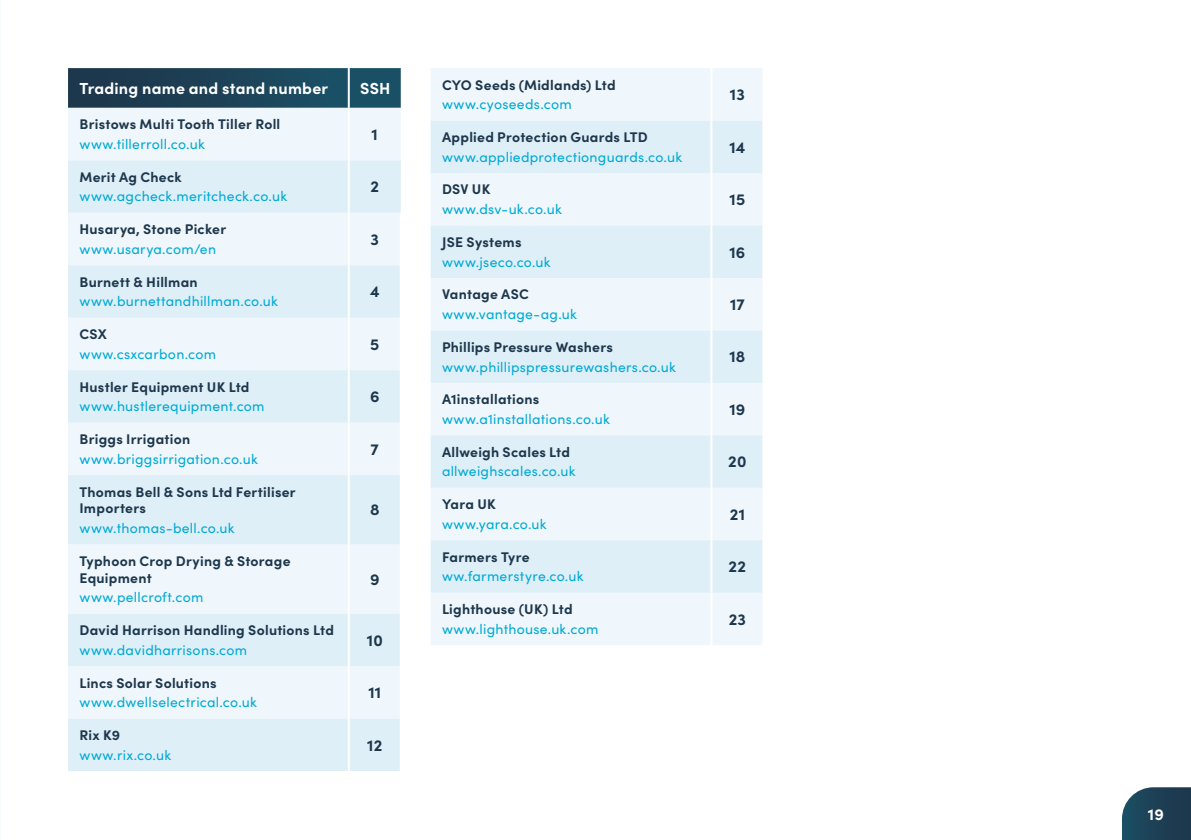
<style>
.page{position:relative;width:1191px;height:840px;background:#fff}
.page>*{position:absolute;margin:0;border:0;box-sizing:border-box;transform-origin:0 0}
.t1{font:700 16px "Sofia Pro";letter-spacing:.015em;color:#1d374c}
.t2{font:700 16px "Sofia Pro";letter-spacing:.015em;color:#fff}
.t3{font:14px "Sofia Pro";letter-spacing:.02em;color:#00aad5}
.t4{font:700 14px/16.8px "Sofia Pro";letter-spacing:.02em;color:#1d374c}
</style>
<div class="page">
<svg style="left:1122px;top:787px;width:69px;height:52px;background:#2b4d60"></svg>
<svg style="left:68px;top:68px;width:333px;height:40px;background:#1e465b"></svg>
<div style="left:68px;top:108px;width:333px;height:52px;background:#eff7fc"></div>
<svg style="left:68px;top:160px;width:333px;height:610px;fill:#dfeff8"></svg>
<hr style="left:348px;top:108px;width:2px;height:52px;background:#fff">
<hr style="left:348px;top:160px;width:2px;height:53px;background:#fff">
<hr style="left:348px;top:68px;width:2px;height:40px;background:#fff">
<hr style="left:400px;top:370px;width:2px;height:52px;background:#fff">
<hr style="left:400px;top:475px;width:2px;height:69px;background:#fff">
<hr style="left:400px;top:613px;width:2px;height:52px;background:#fff">
<hr style="left:400px;top:718px;width:2px;height:52px;background:#fff">
<hr style="left:348px;top:370px;width:2px;height:52px;background:#fff">
<hr style="left:348px;top:475px;width:2px;height:69px;background:#fff">
<hr style="left:348px;top:613px;width:2px;height:52px;background:#fff">
<hr style="left:348px;top:718px;width:2px;height:52px;background:#fff">
<hr style="left:348px;top:265px;width:2px;height:52px;background:#fff">
<hr style="left:400px;top:265px;width:2px;height:52px;background:#fff">
<hr style="left:348px;top:213px;width:2px;height:52px;background:#fff">
<hr style="left:400px;top:213px;width:2px;height:52px;background:#fff">
<hr style="left:348px;top:317px;width:2px;height:53px;background:#fff">
<hr style="left:400px;top:317px;width:2px;height:53px;background:#fff">
<hr style="left:348px;top:422px;width:2px;height:53px;background:#fff">
<hr style="left:400px;top:422px;width:2px;height:53px;background:#fff">
<hr style="left:348px;top:544px;width:2px;height:69px;background:#fff">
<hr style="left:400px;top:544px;width:2px;height:69px;background:#fff">
<hr style="left:348px;top:665px;width:2px;height:53px;background:#fff">
<hr style="left:400px;top:665px;width:2px;height:53px;background:#fff">
<div style="left:431px;top:68px;width:331px;height:576px;background:#eff7fc"></div>
<svg style="left:431px;top:120px;width:331px;height:472px;fill:#dfeff8"></svg>
<hr style="left:710px;top:278px;width:2px;height:52px;background:#fff">
<hr style="left:710px;top:120px;width:2px;height:53px;background:#fff">
<hr style="left:710px;top:225px;width:2px;height:53px;background:#fff">
<hr style="left:710px;top:68px;width:2px;height:52px;background:#fff">
<hr style="left:710px;top:173px;width:2px;height:52px;background:#fff">
<hr style="left:710px;top:330px;width:2px;height:52px;background:#fff">
<hr style="left:710px;top:382px;width:2px;height:53px;background:#fff">
<hr style="left:710px;top:435px;width:2px;height:52px;background:#fff">
<hr style="left:710px;top:487px;width:2px;height:53px;background:#fff">
<hr style="left:710px;top:540px;width:2px;height:52px;background:#fff">
<hr style="left:710px;top:592px;width:2px;height:52px;background:#fff">
<p class="t2" style="left:79px;top:76px;width:250px">Trading name and stand number</p>
<p class="t2" style="left:360px;top:76px;width:32px">SSH</p>
<p class="t4" style="left:79px;top:115px;width:202px">Bristows Multi Tooth Tiller Roll</p>
<p class="t3" style="left:79px;top:134px;width:127px">www.tillerroll.co.uk</p>
<p class="t1" style="left:372px;top:122px;width:8px">1</p>
<p class="t4" style="left:79px;top:167px;width:104px">Merit Ag Check</p>
<p class="t3" style="left:79px;top:186px;width:209px">www.agcheck.meritcheck.co.uk</p>
<p class="t4" style="left:79px;top:220px;width:148px">Husarya, Stone Picker</p>
<p class="t3" style="left:79px;top:238px;width:138px">www.usarya.com/en</p>
<p class="t4" style="left:79px;top:272px;width:120px">Burnett &amp; Hillman</p>
<p class="t3" style="left:79px;top:291px;width:200px">www.burnettandhillman.co.uk</p>
<p class="t4" style="left:79px;top:324px;width:29px">CSX</p>
<p class="t3" style="left:79px;top:343px;width:138px">www.csxcarbon.com</p>
<p class="t4" style="left:79px;top:377px;width:172px">Hustler Equipment UK Ltd</p>
<p class="t3" style="left:79px;top:396px;width:187px">www.hustlerequipment.com</p>
<p class="t4" style="left:79px;top:429px;width:112px">Briggs Irrigation</p>
<p class="t3" style="left:79px;top:448px;width:180px">www.briggsirrigation.co.uk</p>
<p class="t4" style="left:79px;top:482px;width:218px">Thomas Bell &amp; Sons Ltd Fertiliser<br>Importers</p>
<p class="t3" style="left:79px;top:517px;width:157px">www.thomas-bell.co.uk</p>
<p class="t4" style="left:79px;top:551px;width:213px">Typhoon Crop Drying &amp; Storage<br>Equipment</p>
<p class="t3" style="left:79px;top:587px;width:125px">www.pellcroft.com</p>
<p class="t4" style="left:79px;top:620px;width:256px">David Harrison Handling Solutions Ltd</p>
<p class="t3" style="left:79px;top:639px;width:169px">www.davidharrisons.com</p>
<p class="t4" style="left:79px;top:672px;width:139px">Lincs Solar Solutions</p>
<p class="t3" style="left:79px;top:691px;width:179px">www.dwellselectrical.co.uk</p>
<p class="t4" style="left:79px;top:725px;width:42px">Rix K9</p>
<p class="t3" style="left:79px;top:744px;width:93px">www.rix.co.uk</p>
<p class="t1" style="left:370px;top:174px;width:10px">2</p>
<p class="t1" style="left:370px;top:227px;width:10px">3</p>
<p class="t1" style="left:370px;top:279px;width:11px">4</p>
<p class="t1" style="left:370px;top:331px;width:11px">5</p>
<p class="t1" style="left:370px;top:384px;width:11px">6</p>
<p class="t1" style="left:370px;top:436px;width:10px">7</p>
<p class="t1" style="left:370px;top:497px;width:11px">8</p>
<p class="t1" style="left:370px;top:566px;width:11px">9</p>
<p class="t1" style="left:367px;top:627px;width:18px">10</p>
<p class="t1" style="left:368px;top:679px;width:14px">11</p>
<p class="t1" style="left:367px;top:732px;width:17px">12</p>
<p class="t4" style="left:442px;top:75px;width:175px">CYO Seeds (Midlands) Ltd</p>
<p class="t3" style="left:442px;top:94px;width:131px">www.cyoseeds.com</p>
<p class="t4" style="left:442px;top:127px;width:207px">Applied Protection Guards LTD</p>
<p class="t3" style="left:442px;top:146px;width:242px">www.appliedprotectionguards.co.uk</p>
<p class="t4" style="left:442px;top:180px;width:50px">DSV UK</p>
<p class="t3" style="left:442px;top:199px;width:121px">www.dsv-uk.co.uk</p>
<p class="t4" style="left:442px;top:232px;width:81px">JSE Systems</p>
<p class="t3" style="left:442px;top:251px;width:110px">www.jseco.co.uk</p>
<p class="t4" style="left:442px;top:285px;width:88px">Vantage ASC</p>
<p class="t3" style="left:442px;top:304px;width:136px">www.vantage-ag.uk</p>
<p class="t4" style="left:442px;top:337px;width:172px">Phillips Pressure Washers</p>
<p class="t3" style="left:442px;top:356px;width:235px">www.phillipspressurewashers.co.uk</p>
<p class="t4" style="left:442px;top:389px;width:99px">A1installations</p>
<p class="t3" style="left:442px;top:408px;width:169px">www.a1installations.co.uk</p>
<p class="t4" style="left:442px;top:442px;width:130px">Allweigh Scales Ltd</p>
<p class="t3" style="left:442px;top:461px;width:135px">allweighscales.co.uk</p>
<p class="t4" style="left:442px;top:494px;width:55px">Yara UK</p>
<p class="t3" style="left:442px;top:513px;width:106px">www.yara.co.uk</p>
<p class="t4" style="left:442px;top:547px;width:89px">Farmers Tyre</p>
<p class="t3" style="left:442px;top:566px;width:143px">ww.farmerstyre.co.uk</p>
<p class="t4" style="left:442px;top:599px;width:132px">Lighthouse (UK) Ltd</p>
<p class="t3" style="left:442px;top:618px;width:158px">www.lighthouse.uk.com</p>
<p class="t1" style="left:730px;top:82px;width:16px">13</p>
<p class="t1" style="left:729px;top:134px;width:18px">14</p>
<p class="t1" style="left:729px;top:187px;width:17px">15</p>
<p class="t1" style="left:729px;top:239px;width:18px">16</p>
<p class="t1" style="left:730px;top:292px;width:16px">17</p>
<p class="t1" style="left:729px;top:344px;width:18px">18</p>
<p class="t1" style="left:729px;top:397px;width:18px">19</p>
<p class="t1" style="left:728px;top:449px;width:20px">20</p>
<p class="t1" style="left:730px;top:501px;width:17px">21</p>
<p class="t1" style="left:728px;top:554px;width:19px">22</p>
<p class="t1" style="left:728px;top:606px;width:19px">23</p>
<p class="t2" style="left:1147px;top:801px;width:18px">19</p>
</div>
